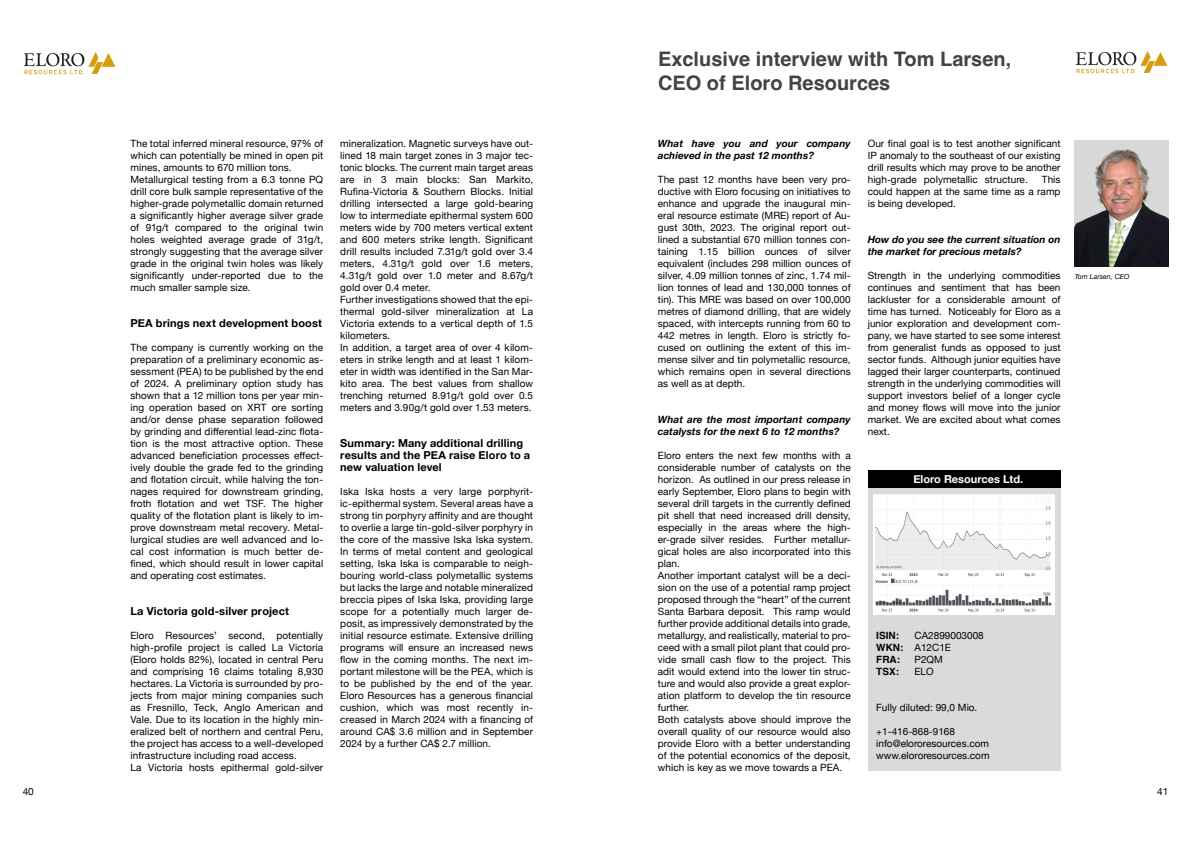
<style>
.page{position:relative;width:1191px;height:842px;background:#fff}
.page>*{position:absolute;margin:0;border:0;box-sizing:border-box;transform-origin:0 0}
.t1{font:700 20px/24px "Helvetica";color:#424347}
.t2{font:700 11px/12px "Helvetica Neue";letter-spacing:.015em;color:#000}
.t3{font:700 11px "Helvetica Neue";color:#fff}
.t4{font:10px/12px "Helvetica Neue";letter-spacing:.005em;color:#000}
.t5{font:italic 700 10px/12px "Helvetica Neue";letter-spacing:.005em;color:#000}
.t6{font:700 10px "Helvetica";color:#000}
.t7{font:italic 7px "Helvetica Neue";color:#000}
.s1{font-family:"Helvetica";font-weight:700}
</style>
<div class="page">
<img style="left:1074px;top:140px;width:94px;height:127px">
<img style="left:1075px;top:51px;width:93px;height:23px">
<img style="left:23px;top:52px;width:93px;height:23px">
<div style="left:867px;top:471px;width:193px;height:300px;background:#dadad9"></div>
<div style="left:867px;top:471px;width:193px;height:17px;background:#000"></div>
<img style="left:873px;top:494px;width:181px;height:121px">
<p class="t4" style="left:130px;top:138px;width:194px">The total inferred mineral resource, 97% of which can potentially be mined in open pit mines, amounts to 670 million tons.<br>Metallurgical testing from a 6.3 tonne PQ drill core bulk sample representative of the higher-grade polymetallic domain returned a significantly higher average silver grade of 91g/t compared to the original twin holes weighted average grade of 31g/t, strongly suggesting that the average silver grade in the original twin holes was likely significantly under-reported due to the much smaller sample size.</p>
<p class="t2" style="left:130px;top:317px;width:193px">PEA brings next development boost</p>
<p class="t4" style="left:130px;top:342px;width:194px;text-align:justify">The company is currently working on the preparation of a preliminary economic as&shy;sessment (PEA) to be published by the end of 2024. A preliminary option study has shown that a 12 million tons per year min&shy;ing operation based on XRT ore sorting and/or dense phase separation followed by grinding and differential lead-zinc flota&shy;tion is the most attractive option. These advanced beneficiation processes effect&shy;ively double the grade fed to the grinding and flotation circuit, while halving the ton&shy;nages required for downstream grinding, froth flotation and wet TSF. The higher quality of the flotation plant is likely to im&shy;prove downstream metal recovery. Metal&shy;lurgical studies are well advanced and lo&shy;cal cost information is much better de&shy;fined, which should result in lower capital and operating cost estimates.</p>
<p class="t2" style="left:130px;top:605px;width:160px">La Victoria gold-silver project</p>
<p class="t4" style="left:130px;top:630px;width:194px">Eloro Resources’ second, potentially high-profile project is called La Victoria (Eloro holds 82%), located in central Peru and comprising 16 claims totaling 8,930 hectares. La Victoria is surrounded by pro&shy;jects from major mining companies such as Fresnillo, Teck, Anglo American and Vale. Due to its location in the highly min&shy;eralized belt of northern and central Peru, the project has access to a well-developed infrastructure including road access.<br>La Victoria hosts epithermal gold-silver</p>
<p class="t4" style="left:340px;top:138px;width:194px">mineralization. Magnetic surveys have out&shy;lined 18 main target zones in 3 major tec&shy;tonic blocks. The current main target areas are in 3 main blocks: San Markito, Rufina-Victoria &amp; Southern Blocks. Initial drilling intersected a large gold-bearing low to intermediate epithermal system 600 meters wide by 700 meters vertical extent and 600 meters strike length. Significant drill results included 7.31g/t gold over 3.4 meters, 4.31g/t gold over 1.6 meters, 4.31g/t gold over 1.0 meter and 8.67g/t gold over 0.4 meter.<br>Further investigations showed that the epi&shy;thermal gold-silver mineralization at La Victoria extends to a vertical depth of 1.5 kilometers.<br>In addition, a target area of over 4 kilom&shy;eters in strike length and at least 1 kilom&shy;eter in width was identified in the San Mar&shy;kito area. The best values from shallow trenching returned 8.91g/t gold over 0.5 meters and 3.90g/t gold over 1.53 meters.</p>
<p class="t2" style="left:340px;top:437px;width:191px">Summary: Many additional drilling results and the PEA raise Eloro to a new valuation level</p>
<p class="t4" style="left:340px;top:486px;width:194px;text-align:justify">Iska Iska hosts a very large porphyrit&shy;ic-epithermal system. Several areas have a strong tin porphyry affinity and are thought to overlie a large tin-gold-silver porphyry in the core of the massive Iska Iska system.<br>In terms of metal content and geological setting, Iska Iska is comparable to neigh&shy;bouring world-class polymetallic systems but lacks the large and notable mineralized breccia pipes of Iska Iska, providing large scope for a potentially much larger de&shy;posit, as impressively demonstrated by the initial resource estimate. Extensive drilling programs will ensure an increased news flow in the coming months. The next im&shy;portant milestone will be the PEA, which is to be published by the end of the year.<br>Eloro Resources has a generous financial cushion, which was most recently in&shy;creased in March 2024 with a financing of around CA$ 3.6 million and in September 2024 by a further CA$ 2.7 million.</p>
<h1 class="t1" style="left:658px;top:49px;width:355px">Exclusive interview with Tom Larsen,<br>CEO of Eloro Resources</h1>
<p class="t5" style="left:658px;top:138px;width:194px">What have you and your company achieved in the past 12 months?</p>
<p class="t4" style="left:658px;top:174px;width:194px;text-align:justify">The past 12 months have been very pro&shy;ductive with Eloro focusing on initiatives to enhance and upgrade the inaugural min&shy;eral resource estimate (MRE) report of Au&shy;gust 30th, 2023. The original report out&shy;lined a substantial 670 million tonnes con&shy;taining 1.15 billion ounces of silver equivalent (includes 298 million ounces of silver, 4.09 million tonnes of zinc, 1.74 mil&shy;lion tonnes of lead and 130,000 tonnes of tin). This MRE was based on over 100,000 metres of diamond drilling, that are widely spaced, with intercepts running from 60 to 442 metres in length. Eloro is strictly fo&shy;cused on outlining the extent of this im&shy;mense silver and tin polymetallic resource, which remains open in several directions as well as at depth.</p>
<p class="t5" style="left:658px;top:414px;width:194px">What are the most important company catalysts for the next 6 to 12 months?</p>
<p class="t4" style="left:658px;top:450px;width:194px">Eloro enters the next few months with a considerable number of catalysts on the horizon. As outlined in our press release in early September, Eloro plans to begin with several drill targets in the currently defined pit shell that need increased drill density, especially in the areas where the high&shy;er-grade silver resides. Further metallur&shy;gical holes are also incorporated into this plan.<br>Another important catalyst will be a deci&shy;sion on the use of a potential ramp project proposed through the “heart” of the current Santa Barbara deposit. This ramp would further provide additional details into grade, metallurgy, and realistically, material to pro&shy;ceed with a small pilot plant that could pro&shy;vide small cash flow to the project. This adit would extend into the lower tin struc&shy;ture and would also provide a great explor&shy;ation platform to develop the tin resource further.<br>Both catalysts above should improve the overall quality of our resource would also provide Eloro with a better understanding of the potential economics of the deposit, which is key as we move towards a PEA.</p>
<p class="t4" style="left:867px;top:138px;width:194px;text-align:justify">Our final goal is to test another significant IP anomaly to the southeast of our existing drill results which may prove to be another high-grade polymetallic structure.</p>
<p class="t4" style="left:867px;top:174px;width:194px;text-align:justify;text-indent:174px">This could happen at the same time as a ramp is being developed.</p>
<p class="t5" style="left:867px;top:234px;width:194px">How do you see the current situation on the market for precious metals?</p>
<p class="t4" style="left:867px;top:270px;width:194px;text-align:justify">Strength in the underlying commodities continues and sentiment that has been lackluster for a considerable amount of time has turned. Noticeably for Eloro as a junior exploration and development com&shy;pany, we have started to see some interest from generalist funds as opposed to just sector funds. Although junior equities have lagged their larger counterparts, continued strength in the underlying commodities will support investors belief of a longer cycle and money flows will move into the junior market. We are excited about what comes next.</p>
<p class="t7" style="left:1074px;top:271px;width:56px">Tom Larsen, CEO</p>
<p class="t3" style="left:913px;top:470px;width:111px">Eloro Resources Ltd.</p>
<p class="t6" style="left:876px;top:629px;width:24px">ISIN:</p>
<p class="t4" style="left:876px;top:630px;width:109px;text-indent:38px">CA2899003008<br><span class="s1">WKN:</span> A12C1E</p>
<p class="t6" style="left:876px;top:653px;width:25px">FRA:</p>
<p class="t4" style="left:914px;top:654px;width:30px">P2QM</p>
<p class="t6" style="left:876px;top:665px;width:24px">TSX:</p>
<p class="t4" style="left:914px;top:666px;width:21px">ELO</p>
<p class="t4" style="left:876px;top:702px;width:103px">Fully diluted: 99,0 Mio.</p>
<p class="t4" style="left:876px;top:726px;width:115px">+1-416-868-9168 info@elororesources.com www.elororesources.com</p>
<p class="t4" style="left:23px;top:786px;width:13px">40</p>
<p class="t4" style="left:1157px;top:786px;width:13px">41</p>
</div>
